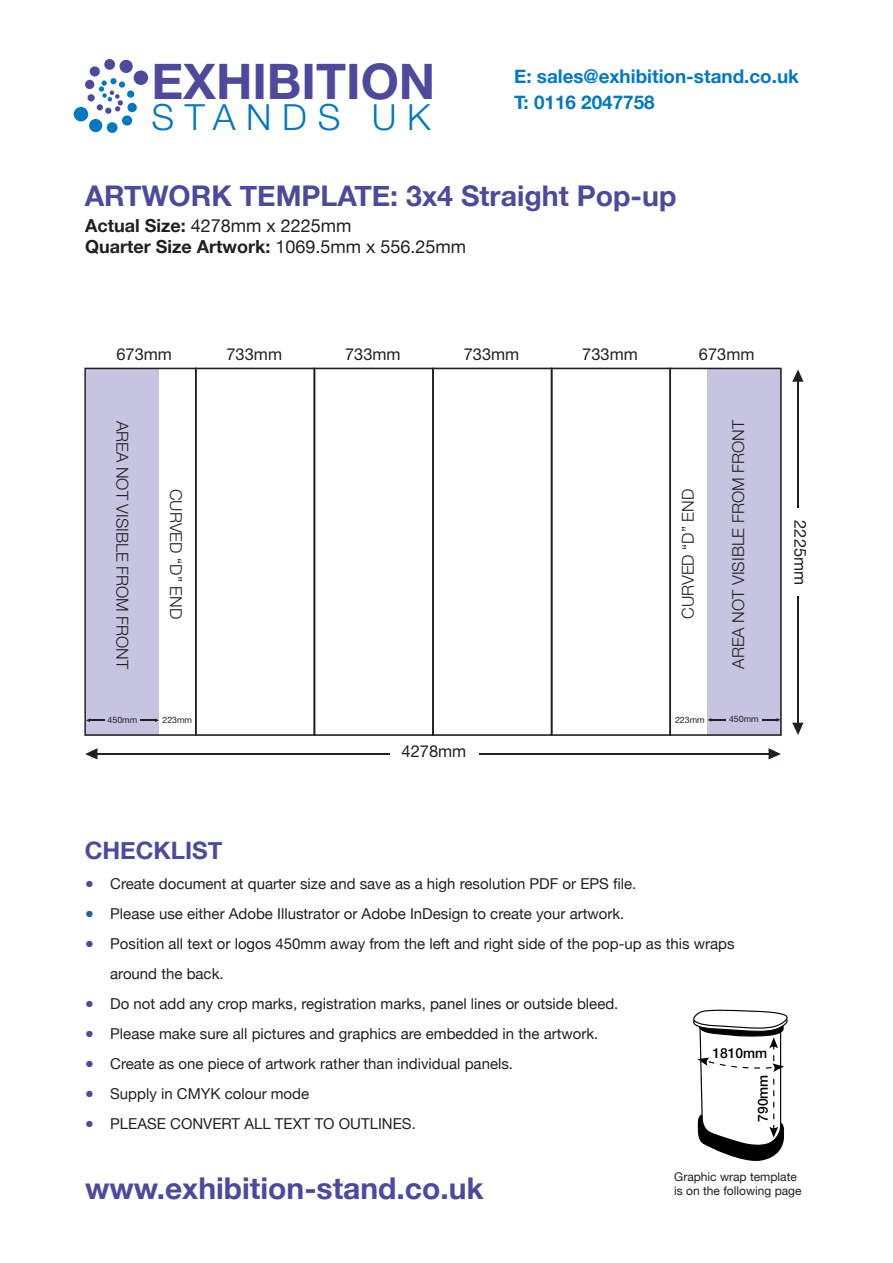
<style>
.page{position:relative;width:893px;height:1263px;background:#fff}
.page>*{position:absolute;margin:0;border:0;box-sizing:border-box;transform-origin:0 0}
.t1{font:700 49.2px "Helvetica Neue";color:#4d4a9e}
.t2{font:300 36.15px "Helvetica Neue";letter-spacing:.295em;color:#0079c2}
.t3{font:700 30px "Helvetica Neue";color:#4d4a9e}
.t4{font:700 28.5px "Helvetica Neue";color:#4d4a9e}
.Heading_1{font:700 24px "Helvetica Neue";color:#4d4a9e}
.t5{font:700 18.9px "Helvetica Neue";color:#0079c2}
.t6{font:700 18px "Helvetica Neue";color:#231f20}
.t7{font:18px "Helvetica Neue";color:#231f20}
.t8{font:300 16.5px "Helvetica Neue";color:#231f20}
.t9{font:16.5px "Helvetica Neue";color:#231f20}
.t10{font:15px/30px "Helvetica Neue";color:#231f20}
.t11{font:500 13.8px "Helvetica Neue";color:#000001}
.t12{font:12px/14.4px "Helvetica Neue";color:#231f20}
.t13{font:8.85px "Helvetica Neue";color:#231f20}
.s1{font-weight:700}
.s2{font-weight:400}
.s3{color:#4d4a9e}
.s4{color:#1864a7}
</style>
<div class="page">
<svg style="left:693px;top:1010px;width:95px;height:151px"></svg>
<hr style="left:90px;top:753px;width:300px;height:2px;background:#231f20">
<svg style="left:85px;top:748px;width:12px;height:11px"></svg>
<hr style="left:479px;top:753px;width:297px;height:2px;background:#231f20">
<svg style="left:769px;top:748px;width:12px;height:11px"></svg>
<hr style="left:797px;top:596px;width:2px;height:135px;background:#231f20">
<svg style="left:792px;top:723px;width:11px;height:12px"></svg>
<hr style="left:797px;top:374px;width:2px;height:134px;background:#231f20">
<svg style="left:792px;top:369px;width:11px;height:13px"></svg>
<svg style="left:84px;top:368px;width:698px;height:368px"></svg>
<div style="left:134px;top:70px;width:14px;height:15px;background:#4d4a9e;border-radius:50%"></div>
<div style="left:120px;top:60px;width:13px;height:13px;background:#4d4a9e;border-radius:50%"></div>
<div style="left:104px;top:59px;width:11px;height:11px;background:#4d4a9e;border-radius:50%"></div>
<div style="left:90px;top:66px;width:10px;height:10px;background:#4d4a9e;border-radius:50%"></div>
<div style="left:85px;top:80px;width:9px;height:9px;background:#4d4a9e;border-radius:50%"></div>
<div style="left:88px;top:94px;width:7px;height:7px;background:#4d4a9e;border-radius:50%"></div>
<div style="left:74px;top:107px;width:14px;height:14px;background:#0079c2;border-radius:50%"></div>
<div style="left:89px;top:119px;width:13px;height:13px;background:#0079c2;border-radius:50%"></div>
<div style="left:107px;top:122px;width:11px;height:11px;background:#0079c2;border-radius:50%"></div>
<div style="left:122px;top:115px;width:10px;height:11px;background:#0079c2;border-radius:50%"></div>
<div style="left:127px;top:103px;width:10px;height:9px;background:#0079c2;border-radius:50%"></div>
<div style="left:127px;top:90px;width:7px;height:8px;background:#0079c2;border-radius:50%"></div>
<div style="left:119px;top:81px;width:6px;height:7px;background:#0079c2;border-radius:50%"></div>
<svg style="left:97px;top:80px;width:26px;height:34px"></svg>
<p class="t1" style="left:151px;top:43px;width:286px">EXHIBITION</p>
<p class="t2" style="left:151px;top:88px;width:281px">STANDS UK</p>
<p class="t5" style="left:514px;top:61px;width:286px">E: sales@exhibition-stand.co.uk</p>
<p class="t5" style="left:514px;top:87px;width:142px">T: 0116 2047758</p>
<p class="t4" style="left:85px;top:174px;width:593px">ARTWORK TEMPLATE: 3x4 Straight Pop-up</p>
<p class="t7" style="left:85px;top:212px;width:268px"><span class="s1">Actual Size:</span> 4278mm x 2225mm</p>
<p class="t6" style="left:85px;top:232px;width:383px">Quarter Size Artwork: <span class="s2">1069.5mm x 556.25mm</span></p>
<p class="t9" style="left:116px;top:342px;width:57px">673mm</p>
<p class="t9" style="left:345px;top:342px;width:57px">733mm</p>
<p class="t9" style="left:699px;top:342px;width:57px">673mm</p>
<p class="t9" style="left:226px;top:342px;width:57px">733mm</p>
<p class="t9" style="left:464px;top:342px;width:57px">733mm</p>
<p class="t9" style="left:582px;top:342px;width:57px">733mm</p>
<p class="t8" style="left:136px;top:421px;width:250px;rotate:90deg">AREA NOT VISIBLE FROM FRONT</p>
<p class="t8" style="left:725px;top:669px;width:250px;rotate:-90deg">AREA NOT VISIBLE FROM FRONT</p>
<p class="t8" style="left:189px;top:489px;width:132px;rotate:90deg">CURVED “D” END</p>
<p class="t8" style="left:674px;top:619px;width:132px;rotate:-90deg">CURVED “D” END</p>
<p class="t13" style="left:108px;top:713px;width:31px">450mm</p>
<p class="t13" style="left:162px;top:713px;width:31px">223mm</p>
<p class="t13" style="left:675px;top:713px;width:31px">223mm</p>
<p class="t13" style="left:729px;top:713px;width:31px">450mm</p>
<p class="t9" style="left:402px;top:740px;width:66px">4278mm</p>
<p class="t9" style="left:812px;top:520px;width:66px;rotate:90deg">2225mm</p>
<p class="Heading_1" style="left:85px;top:832px;width:139px">CHECKLIST</p>
<p class="t10" style="left:85px;top:869px;width:553px"><span class="s3">●</span> Create document at quarter size and save as a high resolution PDF or EPS file.</p>
<p class="t10" style="left:85px;top:899px;width:541px"><span class="s4">●</span> Please use either Adobe Illustrator or Adobe InDesign to create your artwork.</p>
<p class="t10" style="left:110px;top:929px;width:626px;text-indent:-26px"><span class="s3">●</span> Position all text or logos 450mm away from the left and right side of the pop-up as this wraps around the back.</p>
<p class="t10" style="left:85px;top:989px;width:535px"><span class="s3">●</span> Do not add any crop marks, registration marks, panel lines or outside bleed.</p>
<p class="t10" style="left:85px;top:1019px;width:515px"><span class="s3">●</span> Please make sure all pictures and graphics are embedded in the artwork.</p>
<p class="t10" style="left:85px;top:1049px;width:430px"><span class="s3">●</span> Create as one piece of artwork rather than individual panels.</p>
<p class="t10" style="left:85px;top:1079px;width:226px"><span class="s3">●</span> Supply in CMYK colour mode</p>
<p class="t10" style="left:85px;top:1109px;width:333px"><span class="s3">●</span> PLEASE CONVERT ALL TEXT TO OUTLINES.</p>
<p class="t11" style="left:712px;top:1042px;width:56px">1810mm</p>
<p class="t11" style="left:752px;top:1122px;width:49px;rotate:-90deg">790mm</p>
<p class="t3" style="left:85px;top:1165px;width:400px">www.exhibition-stand.co.uk</p>
<p class="t12" style="left:674px;top:1170px;width:129px">Graphic wrap template is on the following page</p>
</div>
